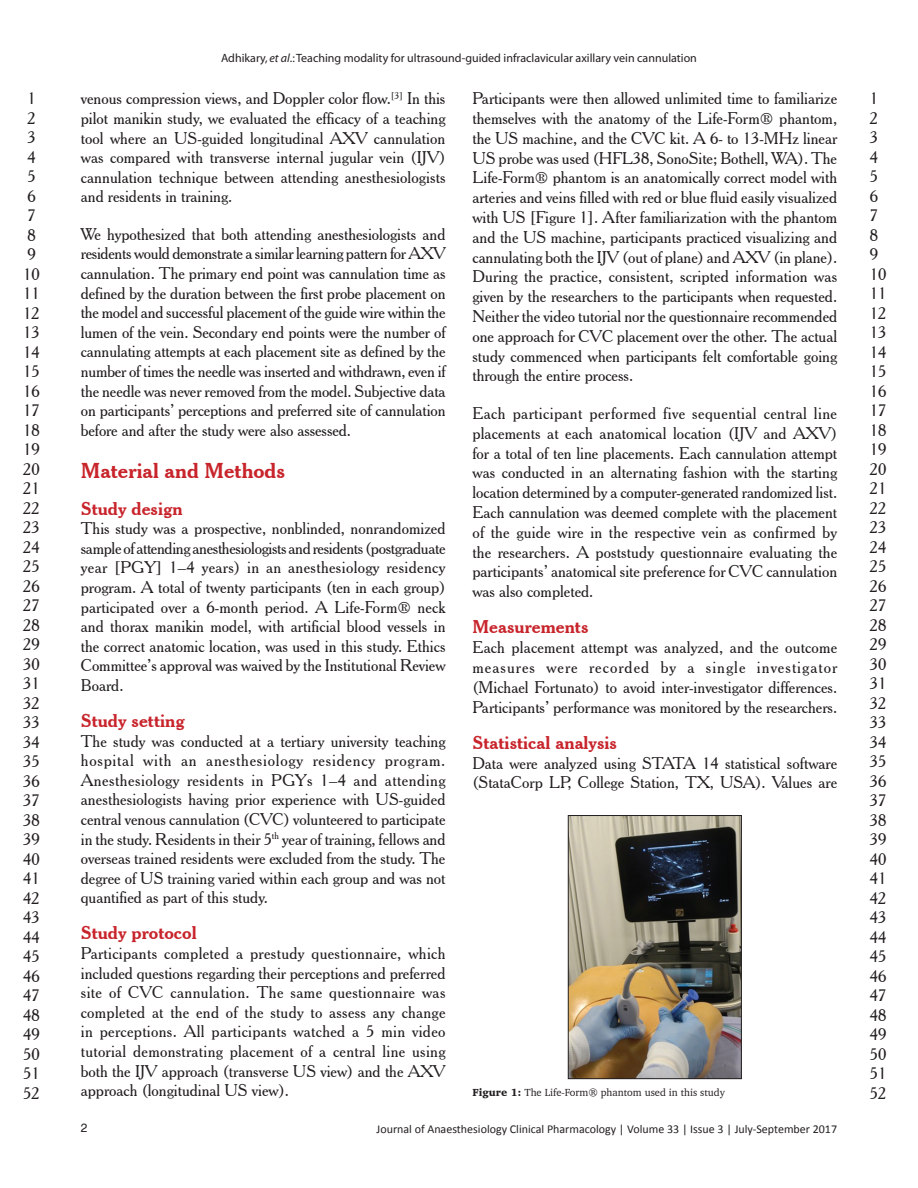
<style>
.page{position:relative;width:918px;height:1188px;background:#fff}
.page>*{position:absolute;margin:0;border:0;box-sizing:border-box;transform-origin:0 0}
.t1{font:700 21px "Cheltenham BT";color:#c8242b}
.t2{font:700 18px "Cheltenham BT";color:#c8242b}
.t3{font:16.5px/19.5px "Cheltenham BT";color:#231f20;text-align:justify}
.t4{font:12px "Myriad";color:#231f20}
.t5{font:12px "Calibri";color:#231f20}
.t6{font:12px "Helvetica";color:#231f20}
.t7{font:10.5px "Charter BT";color:#231f20}
.s1{font-style:italic}
.s2{font-weight:900}
</style>
<div class="page">
<img style="left:570px;top:817px;width:170px;height:260px">
<div style="left:568px;top:815px;width:174px;height:264px;border:1px solid #231f20"></div>
<p class="t4" style="left:221px;top:53px;width:477px">Adhikary, <span class="s1">et al</span>.: Teaching modality for ultrasound-guided infraclavicular axillary vein cannulation</p>
<p class="t3" style="left:81px;top:89px;width:366px">venous compression views, and Doppler color flow.<sup>[3]</sup> In this pilot manikin study, we evaluated the efficacy of a teaching tool where an US-guided longitudinal AXV cannulation was compared with transverse internal jugular vein (IJV) cannulation technique between attending anesthesiologists and residents in training.</p>
<p class="t3" style="left:81px;top:224px;width:366px">We hypothesized that both attending anesthesiologists and residents would demonstrate a similar learning pattern for AXV cannulation. The primary end point was cannulation time as defined by the duration between the first probe placement on the model and successful placement of the guide wire within the lumen of the vein. Secondary end points were the number of cannulating attempts at each placement site as defined by the number of times the needle was inserted and withdrawn, even if the needle was never removed from the model. Subjective data on participants’ perceptions and preferred site of cannulation before and after the study were also assessed.</p>
<p class="t1" style="left:81px;top:457px;width:206px">Material and Methods</p>
<p class="t2" style="left:81px;top:497px;width:103px">Study design</p>
<p class="t3" style="left:81px;top:518px;width:366px">This study was a prospective, nonblinded, nonrandomized sample of attending anesthesiologists and residents (postgraduate year [PGY] 1–4 years) in an anesthesiology residency program. A total of twenty participants (ten in each group) participated over a 6-month period. A Life-Form® neck and thorax manikin model, with artificial blood vessels in the correct anatomic location, was used in this study. Ethics Committee’s approval was waived by the Institutional Review Board.</p>
<p class="t2" style="left:81px;top:709px;width:105px">Study setting</p>
<p class="t3" style="left:81px;top:731px;width:366px">The study was conducted at a tertiary university teaching hospital with an anesthesiology residency program.<br>Anesthesiology residents in PGYs 1–4 and attending anesthesiologists having prior experience with US-guided central venous cannulation (CVC) volunteered to participate in the study. Residents in their 5<sup>th</sup> year of training, fellows and overseas trained residents were excluded from the study. The degree of US training varied within each group and was not quantified as part of this study.</p>
<p class="t2" style="left:81px;top:922px;width:117px">Study protocol</p>
<p class="t3" style="left:81px;top:943px;width:366px">Participants completed a prestudy questionnaire, which included questions regarding their perceptions and preferred site of CVC cannulation. The same questionnaire was completed at the end of the study to assess any change in perceptions. All participants watched a 5 min video tutorial demonstrating placement of a central line using both the IJV approach (transverse US view) and the AXV approach (longitudinal US view).</p>
<p class="t3" style="left:473px;top:88px;width:366px">Participants were then allowed unlimited time to familiarize themselves with the anatomy of the Life-Form® phantom, the US machine, and the CVC kit. A 6- to 13-MHz linear US probe was used (HFL38, SonoSite; Bothell, WA). The Life-Form® phantom is an anatomically correct model with arteries and veins filled with red or blue fluid easily visualized with US [Figure 1]. After familiarization with the phantom and the US machine, participants practiced visualizing and cannulating both the IJV (out of plane) and AXV (in plane).<br>During the practice, consistent, scripted information was given by the researchers to the participants when requested.<br>Neither the video tutorial nor the questionnaire recommended one approach for CVC placement over the other. The actual study commenced when participants felt comfortable going through the entire process.</p>
<p class="t3" style="left:473px;top:403px;width:366px">Each participant performed five sequential central line placements at each anatomical location (IJV and AXV) for a total of ten line placements. Each cannulation attempt was conducted in an alternating fashion with the starting location determined by a computer-generated randomized list.<br>Each cannulation was deemed complete with the placement of the guide wire in the respective vein as confirmed by the researchers. A poststudy questionnaire evaluating the participants’ anatomical site preference for CVC cannulation was also completed.</p>
<p class="t2" style="left:472px;top:616px;width:118px">Measurements</p>
<p class="t3" style="left:472px;top:637px;width:366px">Each placement attempt was analyzed, and the outcome measures were recorded by a single investigator (Michael Fortunato) to avoid inter-investigator differences.<br>Participants’ performance was monitored by the researchers.</p>
<p class="t2" style="left:472px;top:731px;width:146px">Statistical analysis</p>
<p class="t3" style="left:472px;top:753px;width:366px">Data were analyzed using STATA 14 statistical software (StataCorp LP, College Station, TX, USA). Values are</p>
<p class="t3" style="left:23px;top:89px;width:18px;text-align:left">1<br>2<br>3<br>4<br>5<br>6<br>7<br>8<br>9<br>10<br>11<br>12<br>13<br>14<br>15<br>16<br>17<br>18<br>19<br>20<br>21<br>22<br>23<br>24<br>25<br>26<br>27<br>28<br>29<br>30<br>31<br>32<br>33<br>34<br>35<br>36<br>37<br>38<br>39<br>40<br>41<br>42<br>43<br>44<br>45<br>46<br>47<br>48<br>49<br>50<br>51<br>52</p>
<p class="t3" style="left:870px;top:89px;width:18px;text-align:left">1<br>2<br>3<br>4<br>5<br>6<br>7<br>8<br>9<br>10<br>11<br>12<br>13<br>14<br>15<br>16<br>17<br>18<br>19<br>20<br>21<br>22<br>23<br>24<br>25<br>26<br>27<br>28<br>29<br>30<br>31<br>32<br>33<br>34<br>35<br>36<br>37<br>38<br>39<br>40<br>41<br>42<br>43<br>44<br>45<br>46<br>47<br>48<br>49<br>50<br>51<br>52</p>
<p class="t7" style="left:472px;top:1086px;width:254px"><span class="s2">Figure 1:</span> The Life-Form® phantom used in this study</p>
<p class="t6" style="left:81px;top:1121px;width:8px">2</p>
<p class="t5" style="left:377px;top:1124px;width:462px">Journal of Anaesthesiology Clinical Pharmacology | Volume 33 | Issue 3 | July-September 2017</p>
</div>
